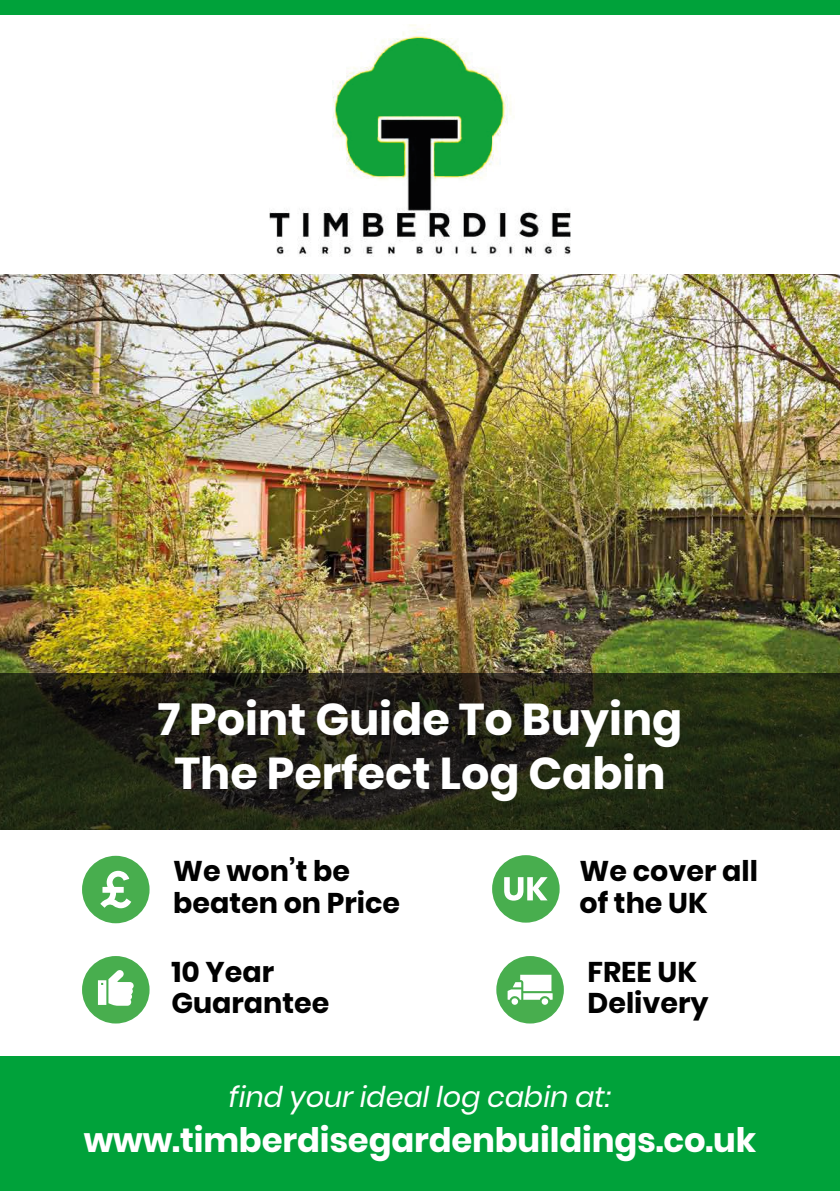
<style>
.page{position:relative;width:840px;height:1191px;background:#fff}
.page>*{position:absolute;margin:0;border:0;box-sizing:border-box;transform-origin:0 0}
.t1{font:700 44.4px/53.4px "Poppins";color:#fff;text-align:center}
.t2{font:700 33.8px "Poppins";letter-spacing:-.005em;color:#fff}
.t3{font:italic 28.6px "Poppins";letter-spacing:-.005em;color:#fff}
.t4{font:700 28.4px/31.8px "Poppins";color:#010101}
</style>
<div class="page">
<img style="left:0;top:275px;width:839px;height:398px">
<img style="left:269px;top:25px;width:301px;height:231px">
<div style="left:0;top:1056px;width:839px;height:135px;background:#00a23a"></div>
<svg style="left:0;top:673px;width:839px;height:156px;background:#222614"></svg>
<div style="left:0;top:0;width:839px;height:14px;background:#00a23a"></div>
<div style="left:492px;top:855px;width:67px;height:67px;background:#48ae4e;border-radius:50%"></div>
<svg style="left:504px;top:877px;width:43px;height:23px"></svg>
<div style="left:496px;top:956px;width:67px;height:67px;background:#48ae4e;border-radius:50%"></div>
<svg style="left:507px;top:974px;width:45px;height:30px"></svg>
<div style="left:82px;top:855px;width:67px;height:68px;background:#48ae4e;border-radius:50%"></div>
<svg style="left:100px;top:870px;width:31px;height:38px"></svg>
<div style="left:82px;top:956px;width:67px;height:67px;background:#48ae4e;border-radius:50%"></div>
<svg style="left:98px;top:970px;width:36px;height:35px"></svg>
<h1 class="t1" style="left:158px;top:693px;width:525px">7 Point Guide To Buying<br>The Perfect Log Cabin</h1>
<p class="t4" style="left:173px;top:855px;width:228px">We won’t be beaten on Price</p>
<p class="t4" style="left:171px;top:955px;width:159px">10 Year<br>Guarantee</p>
<p class="t4" style="left:579px;top:855px;width:180px">We cover all of the UK</p>
<p class="t4" style="left:587px;top:955px;width:122px">FREE UK<br>Delivery</p>
<p class="t3" style="left:229px;top:1080px;width:382px">find your ideal log cabin at:</p>
<p class="t2" style="left:84px;top:1120px;width:673px">www.timberdisegardenbuildings.co.uk</p>
</div>
